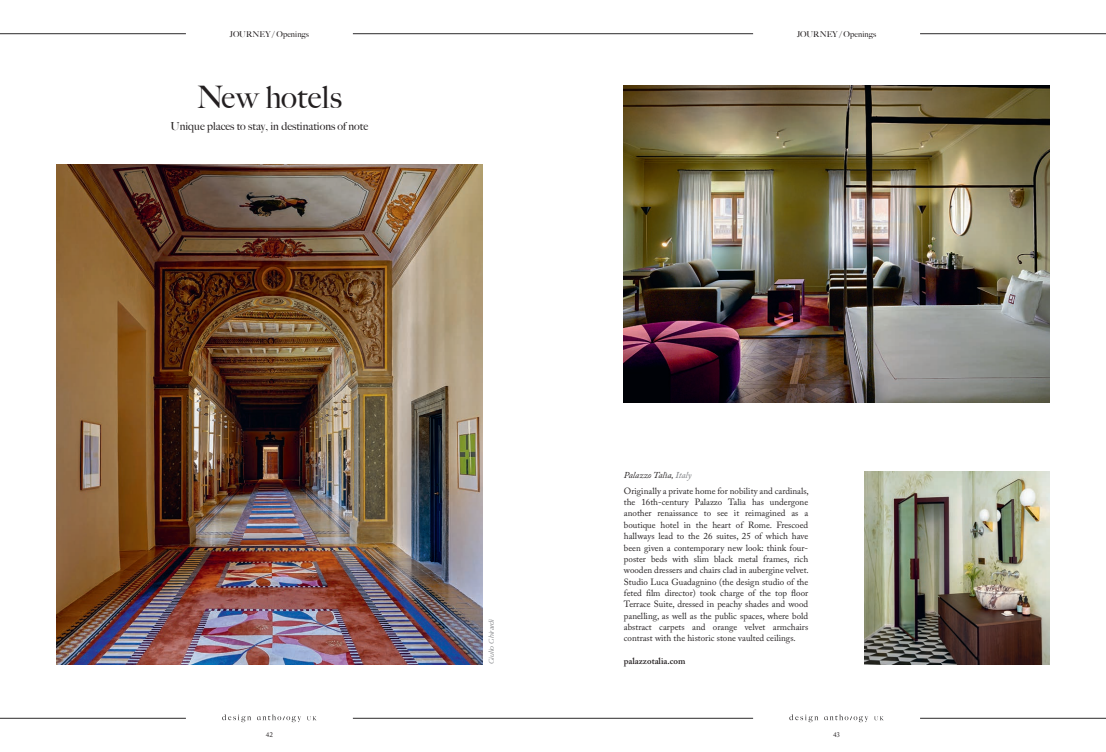
<style>
.page{position:relative;width:1106px;height:752px;background:#fff}
.page>*{position:absolute;margin:0;border:0;box-sizing:border-box;transform-origin:0 0}
.Headline__Large{font:500 31px "Big Caslon";letter-spacing:.015em;color:#231f20}
.Standfirst{font:500 11px "Big Caslon";color:#231f20}
.Body{font:9px/11.3px "Adobe Caslon Pro";color:#231f20;text-align:justify}
.Body__Bio{font:italic 9px "Adobe Caslon Pro";color:#231f20}
.Body-2{font:600 9px "Adobe Caslon Pro";color:#231f20}
.Page_Tag{font:500 8px "Big Caslon";letter-spacing:.01em;color:#231f20}
.Image_Credit{font:italic 7px "Optima";color:#76787b}
.t1{font:7px "Adobe Caslon Pro";color:#231f20}
.s1{color:#76787b}
</style>
<div class="page">
<hr style="left:0;top:717px;width:186px;height:1px;background:#2c2a2b">
<hr style="left:553px;top:717px;width:200px;height:1px;background:#2c2a2b">
<hr style="left:353px;top:717px;width:200px;height:1px;background:#2c2a2b">
<hr style="left:920px;top:717px;width:186px;height:1px;background:#2c2a2b">
<hr style="left:0;top:34px;width:186px;height:1px;background:#2c2a2b">
<hr style="left:553px;top:34px;width:200px;height:1px;background:#2c2a2b">
<hr style="left:353px;top:34px;width:200px;height:1px;background:#2c2a2b">
<hr style="left:920px;top:34px;width:186px;height:1px;background:#2c2a2b">
<svg style="left:789px;top:714px;width:79px;height:7px"></svg>
<svg style="left:874px;top:716px;width:9px;height:4px"></svg>
<svg style="left:222px;top:714px;width:79px;height:7px"></svg>
<svg style="left:307px;top:716px;width:9px;height:4px"></svg>
<img style="left:57px;top:164px;width:425px;height:499px">
<img style="left:624px;top:85px;width:425px;height:318px">
<img style="left:865px;top:471px;width:184px;height:192px">
<p class="Page_Tag" style="left:230px;top:27px;width:80px">JOURNEY / Openings</p>
<p class="Page_Tag" style="left:797px;top:27px;width:80px">JOURNEY / Openings</p>
<p class="Headline__Large" style="left:197px;top:71px;width:147px">New hotels</p>
<p class="Standfirst" style="left:171px;top:117px;width:199px">Unique places to stay, in destinations of note</p>
<p class="Image_Credit" style="left:487px;top:663px;width:47px;rotate:-90deg">Giulio Ghirardi</p>
<p class="Body__Bio" style="left:624px;top:469px;width:69px">Palazzo Talìa, <span class="s1">Italy</span></p>
<p class="Body" style="left:624px;top:484px;width:186px">Originally a private home for nobility and cardinals, the 16th-century Palazzo Talìa has undergone another renaissance to see it reimagined as a boutique hotel in the heart of Rome. Frescoed hallways lead to the 26 suites, 25 of which have been given a contemporary new look: think four&shy;poster beds with slim black metal frames, rich wooden dressers and chairs clad in aubergine velvet.<br>Studio Luca Guadagnino (the design studio of the feted film director) took charge of the top floor Terrace Suite, dressed in peachy shades and wood panelling, as well as the public spaces, where bold abstract carpets and orange velvet armchairs contrast with the historic stone vaulted ceilings.</p>
<p class="Body-2" style="left:624px;top:655px;width:63px">palazzotalia.com</p>
<p class="t1" style="left:266px;top:730px;width:8px">42</p>
<p class="t1" style="left:833px;top:730px;width:8px">43</p>
</div>
